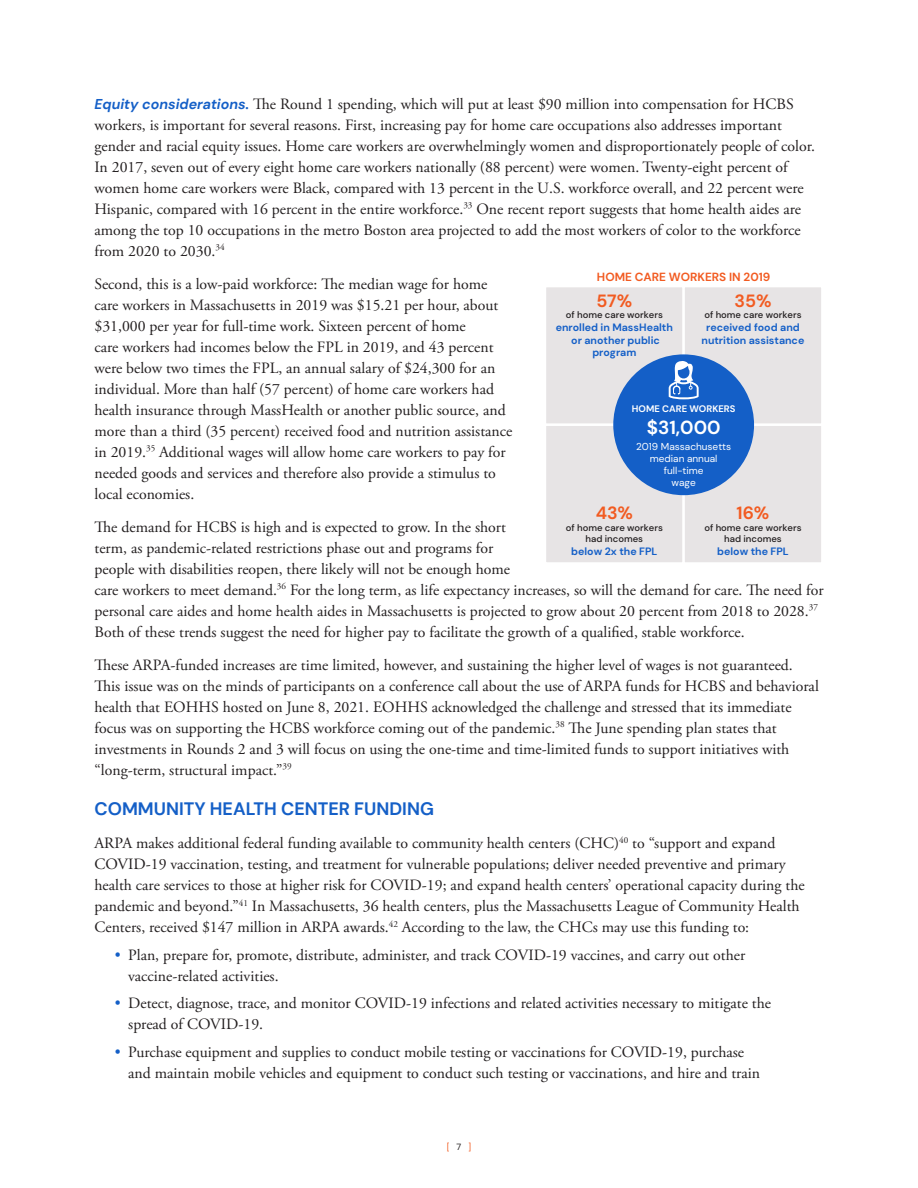
<style>
.page{position:relative;width:918px;height:1188px;background:#fff}
.page>*{position:absolute;margin:0;border:0;box-sizing:border-box;transform-origin:0 0}
.t1{font:700 18.9px "DM Sans";color:#fff}
.head_2{font:700 18px "DM Sans";color:#145fc7}
.t2{font:700 17.85px "DM Sans";color:#f25b21}
.body_text{font:15.75px/21px "Adobe Garamond Pro";color:#231f20}
.t3{font:700 11.85px "DM Sans";color:#f25b21}
.t4{font:700 10.65px/12.8px "DM Sans";color:#145fc7;text-align:center}
.t5{font:10.05px/12.1px "DM Sans";color:#fff;text-align:center}
.t6{font:500 9.45px/11.4px "DM Sans";color:#231f20;text-align:center}
.t7{font:700 9.45px "DM Sans";color:#fff}
.t8{font:9px "DM Sans";color:#f25b21}
.s1{font-family:"DM Sans";font-weight:700;font-style:italic;font-size:14.25px;color:#145fc7}
.s2{font-family:"DM Sans";font-weight:700;color:#145fc7}
.s3{color:#231f20}
</style>
<div class="page">
<div style="left:545px;top:286px;width:139px;height:139px;background:#e7e4e5"></div>
<div style="left:544px;top:285px;width:141px;height:141px;border:2px solid #fff"></div>
<div style="left:684px;top:286px;width:138px;height:139px;background:#e7e4e5"></div>
<div style="left:682px;top:285px;width:142px;height:141px;border:2px solid #fff"></div>
<div style="left:545px;top:425px;width:139px;height:138px;background:#e7e4e5"></div>
<div style="left:544px;top:424px;width:141px;height:141px;border:2px solid #fff"></div>
<div style="left:684px;top:425px;width:138px;height:138px;background:#e7e4e5"></div>
<div style="left:682px;top:424px;width:141px;height:141px;border:2px solid #fff"></div>
<div style="left:613px;top:354px;width:141px;height:141px;background:#145fc7;border-radius:50%"></div>
<svg style="left:669px;top:361px;width:30px;height:38px"></svg>
<p class="body_text" style="left:94px;top:94px;width:722px"><span class="s1">Equity considerations.</span> The Round 1 spending, which will put at least $90 million into compensation for HCBS workers, is important for several reasons. First, increasing pay for home care occupations also addresses important gender and racial equity issues. Home care workers are overwhelmingly women and disproportionately people of color.<br>In 2017, seven out of every eight home care workers nationally (88 percent) were women. Twenty-eight percent of women home care workers were Black, compared with 13 percent in the U.S. workforce overall, and 22 percent were Hispanic, compared with 16 percent in the entire workforce.<sup>33</sup> One recent report suggests that home health aides are among the top 10 occupations in the metro Boston area projected to add the most workers of color to the workforce from 2020 to 2030.<sup>34</sup></p>
<p class="body_text" style="left:94px;top:274px;width:419px">Second, this is a low-paid workforce: The median wage for home care workers in Massachusetts in 2019 was $15.21 per hour, about $31,000 per year for full-time work. Sixteen percent of home<br>care workers had incomes below the FPL in 2019, and 43 percent were below two times the FPL, an annual salary of $24,300 for an individual. More than half (57 percent) of home care workers had health insurance through MassHealth or another public source, and more than a third (35 percent) received food and nutrition assistance in 2019.<sup>35</sup> Additional wages will allow home care workers to pay for needed goods and services and therefore also provide a stimulus to local economies.</p>
<p class="body_text" style="left:94px;top:517px;width:731px">The demand for HCBS is high and is expected to grow. In the short<br>term, as pandemic-related restrictions phase out and programs for<br>people with disabilities reopen, there likely will not be enough home<br>care workers to meet demand.<sup>36</sup> For the long term, as life expectancy increases, so will the demand for care. The need for personal care aides and home health aides in Massachusetts is projected to grow about 20 percent from 2018 to 2028.<sup>37<br></sup>Both of these trends suggest the need for higher pay to facilitate the growth of a qualified, stable workforce.</p>
<p class="body_text" style="left:94px;top:655px;width:726px">These ARPA-funded increases are time limited, however, and sustaining the higher level of wages is not guaranteed.<br>This issue was on the minds of participants on a conference call about the use of ARPA funds for HCBS and behavioral health that EOHHS hosted on June 8, 2021. EOHHS acknowledged the challenge and stressed that its immediate focus was on supporting the HCBS workforce coming out of the pandemic.<sup>38</sup> The June spending plan states that investments in Rounds 2 and 3 will focus on using the one-time and time-limited funds to support initiatives with “long-term, structural impact.”<sup>39</sup></p>
<p class="head_2" style="left:94px;top:797px;width:341px">COMMUNITY HEALTH CENTER FUNDING</p>
<p class="body_text" style="left:94px;top:833px;width:712px">ARPA makes additional federal funding available to community health centers (CHC)<sup>40</sup> to “support and expand COVID-19 vaccination, testing, and treatment for vulnerable populations; deliver needed preventive and primary health care services to those at higher risk for COVID-19; and expand health centers’ operational capacity during the pandemic and beyond.”<sup>41</sup> In Massachusetts, 36 health centers, plus the Massachusetts League of Community Health Centers, received $147 million in ARPA awards.<sup>42</sup> According to the law, the CHCs may use this funding to:</p>
<p class="body_text" style="left:128px;top:945px;width:619px;text-indent:-14px"><span class="s2">•</span> Plan, prepare for, promote, distribute, administer, and track COVID-19 vaccines, and carry out other vaccine-related activities.</p>
<p class="body_text" style="left:128px;top:994px;width:644px;text-indent:-14px"><span class="s2">•</span> Detect, diagnose, trace, and monitor COVID-19 infections and related activities necessary to mitigate the spread of COVID-19.</p>
<p class="body_text" style="left:128px;top:1042px;width:633px;text-indent:-14px"><span class="s2">•</span> Purchase equipment and supplies to conduct mobile testing or vaccinations for COVID-19, purchase and maintain mobile vehicles and equipment to conduct such testing or vaccinations, and hire and train</p>
<p class="t3" style="left:597px;top:269px;width:175px">HOME CARE WORKERS IN 2019</p>
<p class="t2" style="left:596px;top:289px;width:37px">57%</p>
<p class="t6" style="left:566px;top:309px;width:99px">of home care workers</p>
<p class="t4" style="left:556px;top:321px;width:119px">enrolled in MassHealth or another public program</p>
<p class="t2" style="left:734px;top:289px;width:39px">35%</p>
<p class="t6" style="left:704px;top:309px;width:99px">of home care workers</p>
<p class="t4" style="left:702px;top:321px;width:104px">received food and nutrition assistance</p>
<p class="t7" style="left:632px;top:403px;width:105px">HOME CARE WORKERS</p>
<p class="t1" style="left:647px;top:415px;width:75px">$31,000</p>
<p class="t5" style="left:636px;top:440px;width:96px">2019 Massachusetts median annual full-time<br>wage</p>
<p class="t2" style="left:596px;top:502px;width:39px">43%</p>
<p class="t6" style="left:566px;top:522px;width:99px">of home care workers had incomes</p>
<p class="t4" style="left:571px;top:545px;width:88px">below 2x the FPL</p>
<p class="t2" style="left:737px;top:502px;width:34px">16%</p>
<p class="t6" style="left:704px;top:522px;width:99px">of home care workers had incomes</p>
<p class="t4" style="left:717px;top:545px;width:73px">below the FPL</p>
<p class="t8" style="left:447px;top:1141px;width:26px">[ <span class="s3">7</span> ]</p>
</div>
